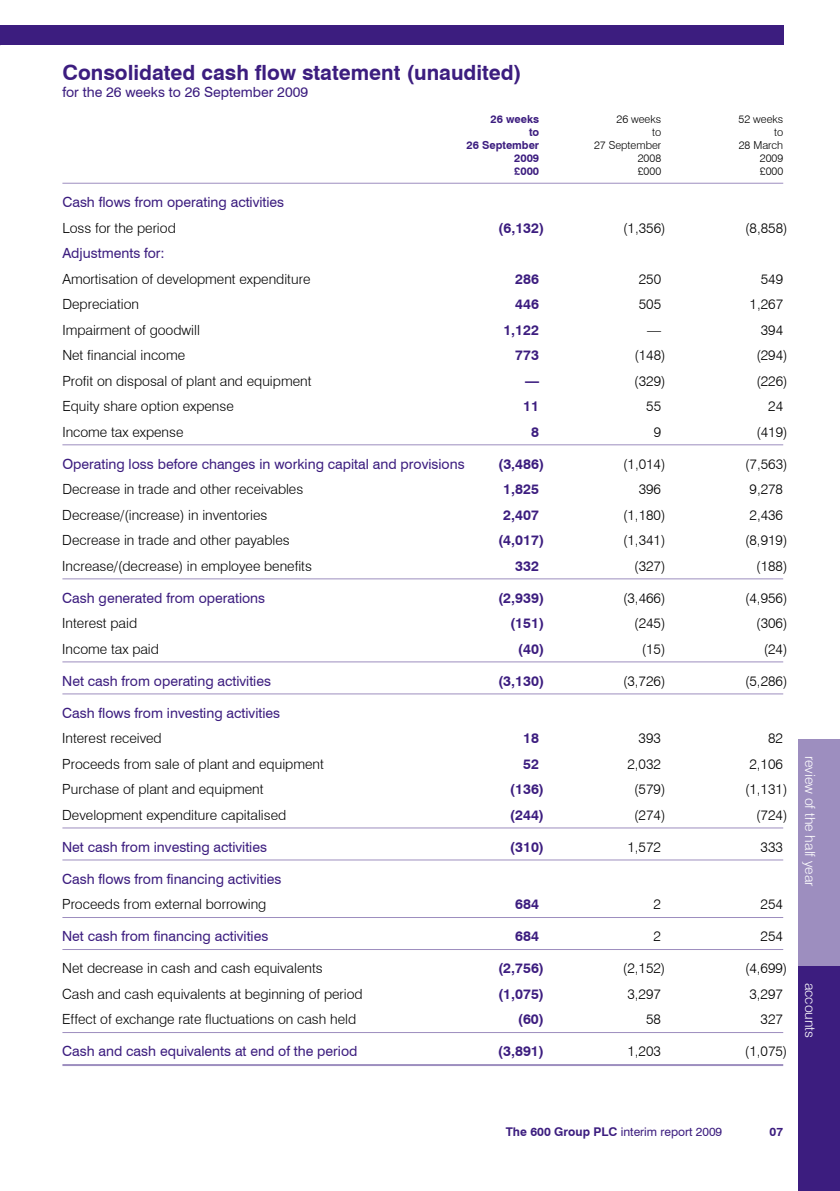
<style>
.page{position:relative;width:840px;height:1191px;background:#fff}
.page>*{position:absolute;margin:0;border:0;box-sizing:border-box;transform-origin:0 0}
.t1{font:700 21px "Swiss 721 BT";color:#3c1d7f}
.t2{font:300 14px "Swiss 721 BT";color:#000}
.t3{font:14px "Swiss 721 BT";color:#3c1d7f}
.t4{font:700 14px "Swiss 721 BT";color:#3c1d7f}
.t5{font:300 14px "Swiss 721 BT";color:#fff}
.t6{font:12px "Swiss 721 BT";color:#3c1d7f}
.t7{font:700 12px "Swiss 721 BT";color:#3c1d7f}
.t8{font:300 11px "Swiss 721 BT";color:#000}
.t9{font:700 11px "Swiss 721 BT";color:#3c1d7f}
.s1{font-weight:700}
</style>
<div class="page">
<div style="left:0;top:26px;width:782px;height:19px;background:#3c1d7f"></div>
<div style="left:798px;top:965px;width:41px;height:226px;background:#3c1d7f"></div>
<div style="left:798px;top:738px;width:41px;height:227px;background:#9d8ebf"></div>
<hr style="left:62px;top:183px;width:720px;height:1px;background:#9d8ebf">
<hr style="left:62px;top:444px;width:720px;height:1px;background:#9d8ebf">
<hr style="left:62px;top:578px;width:720px;height:1px;background:#9d8ebf">
<hr style="left:62px;top:661px;width:720px;height:1px;background:#9d8ebf">
<hr style="left:62px;top:693px;width:720px;height:1px;background:#9d8ebf">
<hr style="left:62px;top:827px;width:720px;height:1px;background:#9d8ebf">
<hr style="left:62px;top:859px;width:720px;height:1px;background:#9d8ebf">
<hr style="left:62px;top:917px;width:720px;height:1px;background:#9d8ebf">
<hr style="left:62px;top:949px;width:720px;height:1px;background:#9d8ebf">
<hr style="left:62px;top:1032px;width:720px;height:1px;background:#9d8ebf">
<hr style="left:62px;top:1064px;width:720px;height:2px;background:#9d8ebf">
<h1 class="t1" style="left:62px;top:60px;width:460px">Consolidated cash flow statement (unaudited)</h1>
<p class="t3" style="left:62px;top:83px;width:247px">for the 26 weeks to 26 September 2009</p>
<p class="t9" style="left:490px;top:113px;width:50px">26 weeks</p>
<p class="t8" style="left:616px;top:113px;width:46px">26 weeks</p>
<p class="t8" style="left:738px;top:113px;width:46px">52 weeks</p>
<p class="t9" style="left:528px;top:126px;width:12px">to</p>
<p class="t8" style="left:651px;top:126px;width:11px">to</p>
<p class="t8" style="left:773px;top:126px;width:11px">to</p>
<p class="t9" style="left:466px;top:139px;width:74px">26 September</p>
<p class="t8" style="left:593px;top:139px;width:69px">27 September</p>
<p class="t8" style="left:738px;top:139px;width:46px">28 March</p>
<p class="t9" style="left:514px;top:152px;width:26px">2009</p>
<p class="t8" style="left:637px;top:152px;width:25px">2008</p>
<p class="t8" style="left:759px;top:152px;width:25px">2009</p>
<p class="t9" style="left:514px;top:165px;width:26px">£000</p>
<p class="t8" style="left:637px;top:165px;width:25px">£000</p>
<p class="t8" style="left:759px;top:165px;width:25px">£000</p>
<p class="t3" style="left:62px;top:194px;width:223px">Cash flows from operating activities</p>
<p class="t2" style="left:62px;top:219px;width:115px">Loss for the period</p>
<p class="t4" style="left:498px;top:219px;width:48px">(6,132)</p>
<p class="t2" style="left:623px;top:219px;width:44px">(1,356)</p>
<p class="t2" style="left:744px;top:219px;width:44px">(8,858)</p>
<p class="t3" style="left:62px;top:245px;width:104px">Adjustments for:</p>
<p class="t2" style="left:62px;top:270px;width:249px">Amortisation of development expenditure</p>
<p class="t4" style="left:515px;top:270px;width:25px">286</p>
<p class="t2" style="left:638px;top:270px;width:24px">250</p>
<p class="t2" style="left:760px;top:270px;width:24px">549</p>
<p class="t2" style="left:62px;top:296px;width:78px">Depreciation</p>
<p class="t4" style="left:515px;top:296px;width:25px">446</p>
<p class="t2" style="left:638px;top:296px;width:24px">505</p>
<p class="t2" style="left:749px;top:296px;width:35px">1,267</p>
<p class="t2" style="left:62px;top:321px;width:139px">Impairment of goodwill</p>
<p class="t4" style="left:503px;top:321px;width:37px">1,122</p>
<p class="t2" style="left:646px;top:321px;width:15px">—</p>
<p class="t2" style="left:760px;top:321px;width:24px">394</p>
<p class="t2" style="left:62px;top:347px;width:124px">Net financial income</p>
<p class="t4" style="left:515px;top:347px;width:25px">773</p>
<p class="t2" style="left:634px;top:347px;width:33px">(148)</p>
<p class="t2" style="left:756px;top:347px;width:33px">(294)</p>
<p class="t2" style="left:62px;top:372px;width:250px">Profit on disposal of plant and equipment</p>
<p class="t4" style="left:525px;top:372px;width:15px">—</p>
<p class="t2" style="left:634px;top:372px;width:33px">(329)</p>
<p class="t2" style="left:756px;top:372px;width:33px">(226)</p>
<p class="t2" style="left:62px;top:398px;width:173px">Equity share option expense</p>
<p class="t4" style="left:523px;top:398px;width:17px">11</p>
<p class="t2" style="left:645px;top:398px;width:16px">55</p>
<p class="t2" style="left:767px;top:398px;width:16px">24</p>
<p class="t2" style="left:62px;top:423px;width:123px">Income tax expense</p>
<p class="t4" style="left:531px;top:423px;width:9px">8</p>
<p class="t2" style="left:653px;top:423px;width:9px">9</p>
<p class="t2" style="left:756px;top:423px;width:33px">(419)</p>
<p class="t3" style="left:62px;top:455px;width:403px">Operating loss before changes in working capital and provisions</p>
<p class="t4" style="left:498px;top:455px;width:48px">(3,486)</p>
<p class="t2" style="left:622px;top:455px;width:44px">(1,014)</p>
<p class="t2" style="left:744px;top:455px;width:44px">(7,563)</p>
<p class="t2" style="left:62px;top:481px;width:242px">Decrease in trade and other receivables</p>
<p class="t4" style="left:503px;top:481px;width:37px">1,825</p>
<p class="t2" style="left:638px;top:481px;width:24px">396</p>
<p class="t2" style="left:749px;top:481px;width:35px">9,278</p>
<p class="t2" style="left:62px;top:506px;width:206px">Decrease/(increase) in inventories</p>
<p class="t4" style="left:503px;top:506px;width:37px">2,407</p>
<p class="t2" style="left:622px;top:506px;width:44px">(1,180)</p>
<p class="t2" style="left:749px;top:506px;width:35px">2,436</p>
<p class="t2" style="left:62px;top:532px;width:229px">Decrease in trade and other payables</p>
<p class="t4" style="left:498px;top:532px;width:48px">(4,017)</p>
<p class="t2" style="left:622px;top:532px;width:44px">(1,341)</p>
<p class="t2" style="left:744px;top:532px;width:44px">(8,919)</p>
<p class="t2" style="left:62px;top:557px;width:251px">Increase/(decrease) in employee benefits</p>
<p class="t4" style="left:515px;top:557px;width:25px">332</p>
<p class="t2" style="left:634px;top:557px;width:33px">(327)</p>
<p class="t2" style="left:755px;top:557px;width:33px">(188)</p>
<p class="t3" style="left:62px;top:589px;width:204px">Cash generated from operations</p>
<p class="t4" style="left:498px;top:589px;width:48px">(2,939)</p>
<p class="t2" style="left:622px;top:589px;width:44px">(3,466)</p>
<p class="t2" style="left:744px;top:589px;width:44px">(4,956)</p>
<p class="t2" style="left:62px;top:615px;width:76px">Interest paid</p>
<p class="t4" style="left:509px;top:615px;width:36px">(151)</p>
<p class="t2" style="left:634px;top:615px;width:33px">(245)</p>
<p class="t2" style="left:755px;top:615px;width:33px">(306)</p>
<p class="t2" style="left:62px;top:640px;width:98px">Income tax paid</p>
<p class="t4" style="left:517px;top:640px;width:28px">(40)</p>
<p class="t2" style="left:641px;top:640px;width:25px">(15)</p>
<p class="t2" style="left:763px;top:640px;width:25px">(24)</p>
<p class="t3" style="left:62px;top:672px;width:210px">Net cash from operating activities</p>
<p class="t4" style="left:497px;top:672px;width:48px">(3,130)</p>
<p class="t2" style="left:622px;top:672px;width:44px">(3,726)</p>
<p class="t2" style="left:744px;top:672px;width:44px">(5,286)</p>
<p class="t3" style="left:62px;top:704px;width:219px">Cash flows from investing activities</p>
<p class="t2" style="left:62px;top:730px;width:101px">Interest received</p>
<p class="t4" style="left:523px;top:730px;width:17px">18</p>
<p class="t2" style="left:638px;top:730px;width:24px">393</p>
<p class="t2" style="left:767px;top:730px;width:16px">82</p>
<p class="t2" style="left:62px;top:755px;width:263px">Proceeds from sale of plant and equipment</p>
<p class="t4" style="left:523px;top:755px;width:17px">52</p>
<p class="t2" style="left:627px;top:755px;width:35px">2,032</p>
<p class="t2" style="left:749px;top:755px;width:35px">2,106</p>
<p class="t2" style="left:62px;top:781px;width:203px">Purchase of plant and equipment</p>
<p class="t4" style="left:509px;top:781px;width:36px">(136)</p>
<p class="t2" style="left:633px;top:781px;width:33px">(579)</p>
<p class="t2" style="left:744px;top:781px;width:44px">(1,131)</p>
<p class="t2" style="left:62px;top:806px;width:225px">Development expenditure capitalised</p>
<p class="t4" style="left:509px;top:806px;width:36px">(244)</p>
<p class="t2" style="left:633px;top:806px;width:33px">(274)</p>
<p class="t2" style="left:755px;top:806px;width:33px">(724)</p>
<p class="t3" style="left:62px;top:838px;width:206px">Net cash from investing activities</p>
<p class="t4" style="left:509px;top:838px;width:36px">(310)</p>
<p class="t2" style="left:627px;top:838px;width:35px">1,572</p>
<p class="t2" style="left:760px;top:838px;width:24px">333</p>
<p class="t3" style="left:62px;top:870px;width:220px">Cash flows from financing activities</p>
<p class="t2" style="left:62px;top:896px;width:205px">Proceeds from external borrowing</p>
<p class="t4" style="left:515px;top:896px;width:25px">684</p>
<p class="t2" style="left:653px;top:896px;width:9px">2</p>
<p class="t2" style="left:760px;top:896px;width:24px">254</p>
<p class="t3" style="left:62px;top:928px;width:207px">Net cash from financing activities</p>
<p class="t4" style="left:515px;top:928px;width:25px">684</p>
<p class="t2" style="left:653px;top:928px;width:9px">2</p>
<p class="t2" style="left:760px;top:928px;width:24px">254</p>
<p class="t2" style="left:62px;top:960px;width:262px">Net decrease in cash and cash equivalents</p>
<p class="t4" style="left:497px;top:960px;width:48px">(2,756)</p>
<p class="t2" style="left:622px;top:960px;width:44px">(2,152)</p>
<p class="t2" style="left:744px;top:960px;width:44px">(4,699)</p>
<p class="t2" style="left:62px;top:985px;width:302px">Cash and cash equivalents at beginning of period</p>
<p class="t4" style="left:497px;top:985px;width:48px">(1,075)</p>
<p class="t2" style="left:627px;top:985px;width:35px">3,297</p>
<p class="t2" style="left:749px;top:985px;width:35px">3,297</p>
<p class="t2" style="left:62px;top:1011px;width:295px">Effect of exchange rate fluctuations on cash held</p>
<p class="t4" style="left:517px;top:1011px;width:28px">(60)</p>
<p class="t2" style="left:645px;top:1011px;width:16px">58</p>
<p class="t2" style="left:760px;top:1011px;width:24px">327</p>
<p class="t3" style="left:62px;top:1043px;width:297px">Cash and cash equivalents at end of the period</p>
<p class="t4" style="left:497px;top:1043px;width:48px">(3,891)</p>
<p class="t2" style="left:627px;top:1043px;width:35px">1,203</p>
<p class="t2" style="left:744px;top:1043px;width:44px">(1,075)</p>
<p class="t5" style="left:818px;top:755px;width:132px;rotate:90deg">review of the half year</p>
<p class="t5" style="left:818px;top:982px;width:57px;rotate:90deg">accounts</p>
<p class="t6" style="left:505px;top:1124px;width:218px"><span class="s1">The 600 Group PLC</span> interim report 2009</p>
<p class="t7" style="left:769px;top:1124px;width:15px">07</p>
</div>
